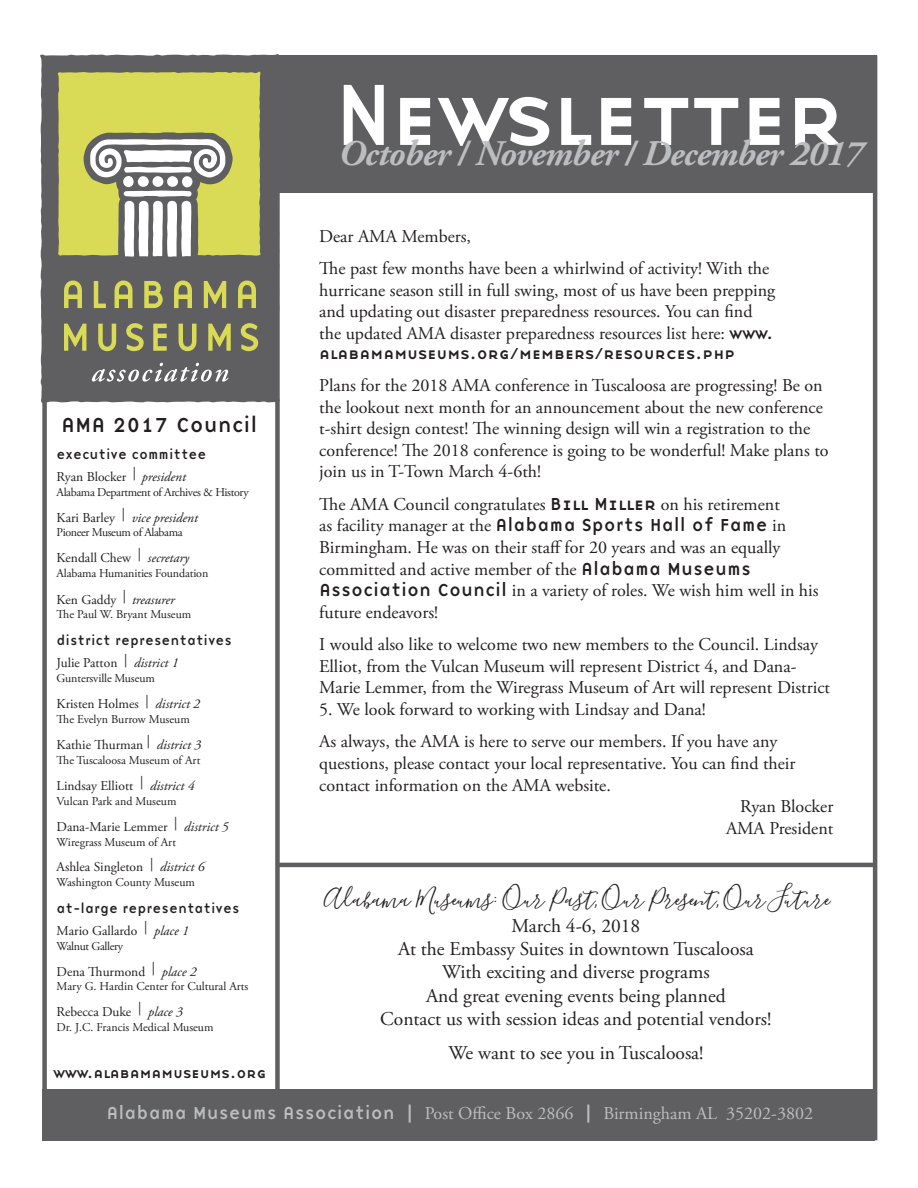
<style>
.page{position:relative;width:918px;height:1188px;background:#fff}
.page>*{position:absolute;margin:0;border:0;box-sizing:border-box;transform-origin:0 0}
.t1{font:90px "Base Nine SC";letter-spacing:-.02em;color:#fff}
.t2{font:40.5px "Blooming Elegant";color:#231f20}
.t3{font:italic 700 36px "Adobe Garamond Pro";letter-spacing:-.02em;color:#bcbdc0}
.t4{font:21px "Base Nine";color:#231f20}
.t5{font:19.5px "Adobe Garamond Pro";color:#231f20}
.t6{font:18px/21.6px "Adobe Garamond Pro";color:#231f20}
.t7{font:18px "Adobe Garamond Pro";color:#bcbdc0}
.t8{font:16.5px "Base Nine SC";color:#231f20}
.t9{font:15px "Base Nine SC";color:#231f20}
.t10{font:13.5px "Adobe Garamond Pro";color:#231f20}
.t11{font:13.5px "Base Nine";color:#231f20}
.t12{font:italic 13.5px "Adobe Garamond Pro";color:#231f20}
.t13{font:12px "Adobe Garamond Pro";letter-spacing:-.01em;color:#231f20}
.t14{font:12px "Adobe Garamond Pro";letter-spacing:-.03em;color:#231f20}
.s1{font-family:"Base Nine SC";font-size:16.5px}
.s2{font-family:"Base Nine SC"}
.s3{font-family:"Base Nine"}
.s4{font-style:italic}
.s5{font-style:normal}
</style>
<div class="page">
<div style="left:40px;top:54px;width:240px;height:349px;background:#5f5f62"></div>
<svg style="left:64px;top:281px;width:18px;height:27px"></svg>
<svg style="left:94px;top:281px;width:12px;height:27px"></svg>
<svg style="left:115px;top:281px;width:17px;height:27px"></svg>
<svg style="left:144px;top:281px;width:19px;height:27px"></svg>
<svg style="left:174px;top:281px;width:18px;height:27px"></svg>
<svg style="left:204px;top:281px;width:22px;height:27px"></svg>
<svg style="left:238px;top:281px;width:18px;height:27px"></svg>
<svg style="left:64px;top:324px;width:22px;height:27px"></svg>
<svg style="left:98px;top:324px;width:18px;height:27px"></svg>
<svg style="left:126px;top:323px;width:18px;height:28px"></svg>
<svg style="left:153px;top:324px;width:14px;height:27px"></svg>
<svg style="left:179px;top:324px;width:18px;height:27px"></svg>
<svg style="left:208px;top:324px;width:23px;height:27px"></svg>
<svg style="left:241px;top:323px;width:17px;height:28px"></svg>
<svg style="left:92px;top:363px;width:136px;height:19px;background:#848487"></svg>
<svg style="left:57px;top:70px;width:205px;height:187px;background:#c5c673"></svg>
<div style="left:42px;top:1089px;width:832px;height:51px;background:#5f5f62"></div>
<div style="left:42px;top:394px;width:5px;height:742px;background:#5f5f62"></div>
<div style="left:264px;top:56px;width:613px;height:138px;background:#5f5f62"></div>
<div style="left:275px;top:182px;width:5px;height:912px;background:#5f5f62"></div>
<hr style="left:873px;top:56px;width:4px;height:1084px;background:#5f5f62">
<hr style="left:278px;top:863px;width:596px;height:4px;background:#5f5f62">
<p class="t1" style="left:334px;top:51px;width:513px">Newsletter</p>
<p class="t3" style="left:338px;top:133px;width:526px">October / November / December 2017</p>
<p class="t6" style="left:319px;top:226px;width:153px">Dear AMA Members,</p>
<p class="t6" style="left:319px;top:258px;width:458px">The past few months have been a whirlwind of activity! With the hurricane season still in full swing, most of us have been prepping and updating out disaster preparedness resources. You can find the updated AMA disaster preparedness resources list here: <span class="s1">www.</span></p>
<p class="t8" style="left:319px;top:341px;width:418px">alabamamuseums.org/members/resources.php</p>
<p class="t6" style="left:319px;top:375px;width:511px">Plans for the 2018 AMA conference in Tuscaloosa are progressing! Be on the lookout next month for an announcement about the new conference t-shirt design contest! The winning design will win a registration to the conference! The 2018 conference is going to be wonderful! Make plans to join us in T-Town March 4-6th!</p>
<p class="t6" style="left:319px;top:494px;width:501px">The AMA Council congratulates <span class="s2">Bill Miller</span> on his retirement<br>as facility manager at the <span class="s3">Alabama Sports Hall of Fame</span> in Birmingham. He was on their staff for 20 years and was an equally committed and active member of the <span class="s3">Alabama Museums Association Council</span> in a variety of roles. We wish him well in his future endeavors!</p>
<p class="t6" style="left:319px;top:634px;width:512px">I would also like to welcome two new members to the Council. Lindsay<br>Elliot, from the Vulcan Museum will represent District 4, and Dana-<br>Marie Lemmer, from the Wiregrass Museum of Art will represent District</p>
<p class="t6" style="left:319px;top:699px;width:388px">5. We look forward to working with Lindsay and Dana!</p>
<p class="t6" style="left:319px;top:732px;width:478px">As always, the AMA is here to serve our members. If you have any questions, please contact your local representative. You can find their contact information on the AMA website.</p>
<p class="t6" style="left:740px;top:796px;width:95px">Ryan Blocker</p>
<p class="t6" style="left:726px;top:818px;width:109px">AMA President</p>
<p class="t4" style="left:61px;top:410px;width:198px">AMA 2017 Council</p>
<p class="t11" style="left:57px;top:445px;width:152px">executive committee</p>
<p class="t10" style="left:57px;top:468px;width:131px">Ryan Blocker | <span class="s4">president</span></p>
<p class="t14" style="left:57px;top:485px;width:194px">Alabama Department of Archives &amp; History</p>
<p class="t12" style="left:57px;top:509px;width:143px"><span class="s5">Kari Barley </span><sup>|</sup> vice president</p>
<p class="t14" style="left:57px;top:525px;width:128px">Pioneer Museum of Alabama</p>
<p class="t10" style="left:57px;top:549px;width:134px">Kendall Chew | <span class="s4">secretary</span></p>
<p class="t13" style="left:57px;top:566px;width:153px">Alabama Humanities Foundation</p>
<p class="t10" style="left:57px;top:591px;width:120px">Ken Gaddy | <span class="s4">treasurer</span></p>
<p class="t13" style="left:57px;top:607px;width:136px">The Paul W. Bryant Museum</p>
<p class="t11" style="left:57px;top:631px;width:177px">district representatives</p>
<p class="t10" style="left:57px;top:655px;width:123px">Julie Patton | <span class="s4">district 1</span></p>
<p class="t13" style="left:57px;top:671px;width:100px">Guntersville Museum</p>
<p class="t10" style="left:57px;top:696px;width:145px">Kristen Holmes | <span class="s4">district 2</span></p>
<p class="t13" style="left:57px;top:712px;width:135px">The Evelyn Burrow Museum</p>
<p class="t10" style="left:57px;top:737px;width:146px">Kathie Thurman | <span class="s4">district 3</span></p>
<p class="t13" style="left:57px;top:753px;width:145px">The Tuscaloosa Museum of Art</p>
<p class="t10" style="left:57px;top:777px;width:139px">Lindsay Elliott | <span class="s4">district 4</span></p>
<p class="t13" style="left:57px;top:794px;width:121px">Vulcan Park and Museum</p>
<p class="t10" style="left:57px;top:818px;width:174px">Dana-Marie Lemmer | <span class="s4">district 5</span></p>
<p class="t13" style="left:57px;top:835px;width:121px">Wiregrass Museum of Art</p>
<p class="t10" style="left:57px;top:859px;width:149px">Ashlea Singleton | <span class="s4">district 6</span></p>
<p class="t13" style="left:57px;top:875px;width:140px">Washington County Museum</p>
<p class="t11" style="left:57px;top:899px;width:185px">at-large representatives</p>
<p class="t10" style="left:57px;top:923px;width:134px">Mario Gallardo | <span class="s4">place 1</span></p>
<p class="t14" style="left:57px;top:939px;width:68px">Walnut Gallery</p>
<p class="t10" style="left:57px;top:963px;width:142px">Dena Thurmond | <span class="s4">place 2</span></p>
<p class="t13" style="left:57px;top:979px;width:193px">Mary G. Hardin Center for Cultural Arts</p>
<p class="t10" style="left:57px;top:1004px;width:128px">Rebecca Duke | <span class="s4">place 3</span></p>
<p class="t13" style="left:57px;top:1020px;width:158px">Dr. J.C. Francis Medical Museum</p>
<p class="t9" style="left:53px;top:1063px;width:215px">www.alabamamuseums.org</p>
<p class="t7" style="left:107px;top:1103px;width:708px"><span class="s3">Alabama Museums Association |</span> Post Office Box 2866 <span class="s3">|</span> Birmingham AL 35202-3802</p>
<p class="t2" style="left:321px;top:879px;width:510px">Alabama Museums: Our Past, Our Present, Our Future</p>
<p class="t5" style="left:511px;top:914px;width:130px">March 4-6, 2018</p>
<p class="t5" style="left:398px;top:937px;width:357px">At the Embassy Suites in downtown Tuscaloosa</p>
<p class="t5" style="left:442px;top:960px;width:269px">With exciting and diverse programs</p>
<p class="t5" style="left:426px;top:984px;width:301px">And great evening events being planned</p>
<p class="t5" style="left:380px;top:1007px;width:393px">Contact us with session ideas and potential vendors!</p>
<p class="t5" style="left:448px;top:1041px;width:257px">We want to see you in Tuscaloosa!</p>
</div>
